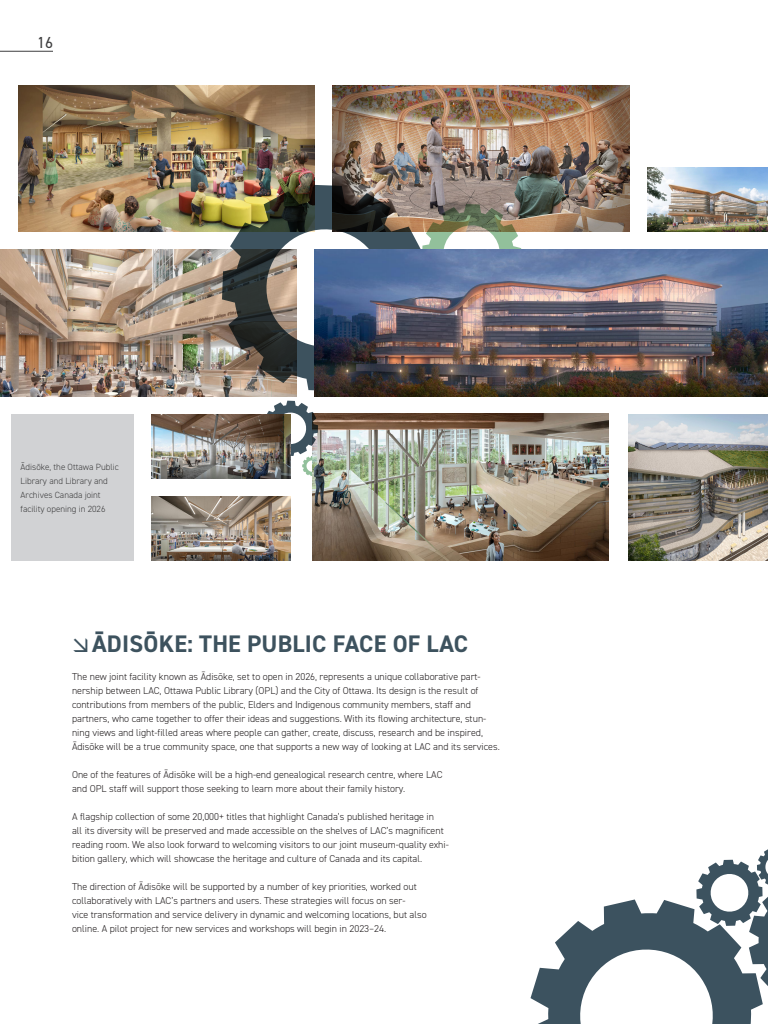
<style>
.page{position:relative;width:768px;height:1024px;background:#fff}
.page>*{position:absolute;margin:0;border:0;box-sizing:border-box;transform-origin:0 0}
.t1{font:700 24px "DIN2014";letter-spacing:.01em;color:#3d525e}
.t2{font:16px "DIN2014";color:#3e3e3f}
.t3{font:300 10px/14px "DIN2014";color:#231f20}
.t4{font:300 9px/14px "DIN2014";color:#3e3e3f}
</style>
<div class="page">
<svg style="left:530px;top:849px;width:238px;height:175px"></svg>
<hr style="left:0;top:51px;width:53px;height:1px;background:#3e3e3f">
<img style="left:629px;top:414px;width:139px;height:147px">
<img style="left:647px;top:167px;width:121px;height:65px">
<img style="left:18px;top:85px;width:297px;height:147px">
<img style="left:333px;top:85px;width:296px;height:147px">
<img style="left:0;top:250px;width:296px;height:146px">
<img style="left:222px;top:185px;width:206px;height:206px">
<svg style="left:422px;top:204px;width:99px;height:46px"></svg>
<img style="left:314px;top:250px;width:454px;height:147px">
<img style="left:151px;top:497px;width:139px;height:64px">
<div style="left:11px;top:414px;width:122px;height:147px;background:#d1d2d4"></div>
<img style="left:312px;top:414px;width:297px;height:147px">
<svg style="left:267px;top:401px;width:55px;height:75px"></svg>
<img style="left:151px;top:414px;width:139px;height:65px">
<h2 class="t2" style="left:37px;top:32px;width:17px">16</h2>
<p class="t4" style="left:21px;top:460px;width:100px">Ādisōke, the Ottawa Public<br>Library and Library and<br>Archives Canada joint facility opening in 2026</p>
<h1 class="t1" style="left:72px;top:628px;width:397px">↘ĀDISŌKE: THE PUBLIC FACE OF LAC</h1>
<p class="t3" style="left:72px;top:670px;width:429px">The new joint facility known as Ādisōke, set to open in 2026, represents a unique collaborative part&shy;nership between LAC, Ottawa Public Library (OPL) and the City of Ottawa. Its design is the result of contributions from members of the public, Elders and Indigenous community members, staff and partners, who came together to offer their ideas and suggestions. With its flowing architecture, stun&shy;ning views and light-filled areas where people can gather, create, discuss, research and be inspired, Ādisōke will be a true community space, one that supports a new way of looking at LAC and its services.</p>
<p class="t3" style="left:72px;top:768px;width:372px">One of the features of Ādisōke will be a high-end genealogical research centre, where LAC and OPL staff will support those seeking to learn more about their family history.</p>
<p class="t3" style="left:72px;top:810px;width:378px">A flagship collection of some 20,000+ titles that highlight Canada’s published heritage in<br>all its diversity will be preserved and made accessible on the shelves of LAC’s magnificent reading room. We also look forward to welcoming visitors to our joint museum-quality exhi&shy;bition gallery, which will showcase the heritage and culture of Canada and its capital.</p>
<p class="t3" style="left:72px;top:880px;width:356px">The direction of Ādisōke will be supported by a number of key priorities, worked out collaboratively with LAC’s partners and users. These strategies will focus on ser-<br>vice transformation and service delivery in dynamic and welcoming locations, but also online. A pilot project for new services and workshops will begin in 2023–24.</p>
</div>
